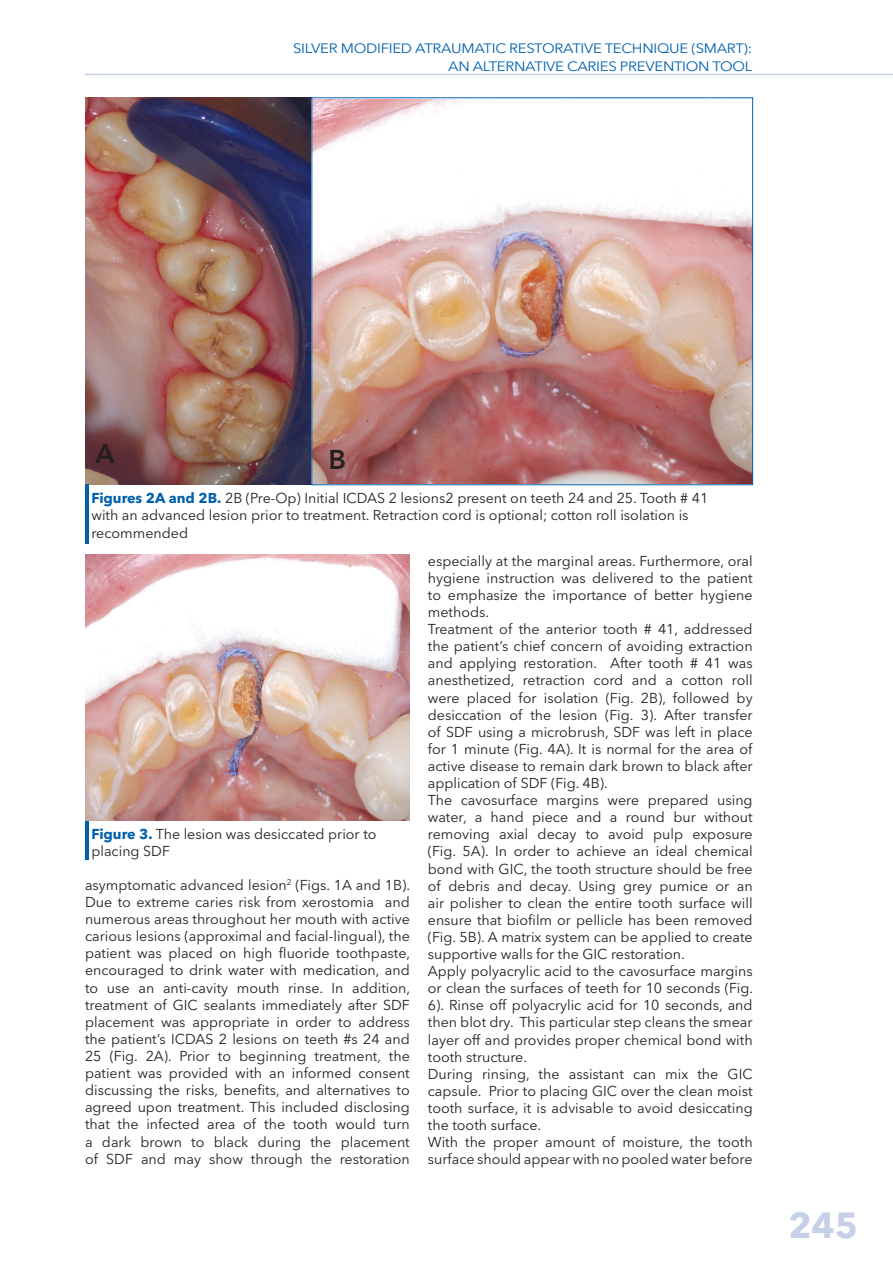
<style>
.page{position:relative;width:893px;height:1263px;background:#fff}
.page>*{position:absolute;margin:0;border:0;box-sizing:border-box;transform-origin:0 0}
.t1{font:700 36px "Avenir Next LT Pro";color:#c7d0e9}
.t2{font:600 27px "Avenir Next LT Pro";color:#231f20}
.Text_plain{font:14.25px/17.1px "Avenir Next LT Pro";color:#231f20;text-align:justify}
.Explicatie_foto{font:14.25px/17.1px "Avenir Next LT Pro";color:#231f20}
.t3{font:13.5px/18px "Avenir Next LT Pro";letter-spacing:-.02em;color:#0160ae;text-align:right;scale:1.11 1}
.s1{font-weight:700;color:#0160ae}
</style>
<div class="page">
<hr style="left:85px;top:74px;width:808px;height:1px;background:#c7d0e9">
<img style="left:85px;top:98px;width:666px;height:387px">
<hr style="left:85px;top:485px;width:4px;height:59px;background:#0160ae">
<hr style="left:85px;top:821px;width:4px;height:39px;background:#0160ae">
<img style="left:85px;top:555px;width:325px;height:266px">
<p class="t3" style="left:293px;top:39px;width:415px">SILVER MODIFIED ATRAUMATIC RESTORATIVE TECHNIQUE (SMART):<br>AN ALTERNATIVE CARIES PREVENTION TOOL</p>
<p class="t2" style="left:96px;top:437px;width:21px">A</p>
<p class="t2" style="left:328px;top:443px;width:19px">B</p>
<p class="Explicatie_foto" style="left:91px;top:490px;width:618px"><span class="s1">Figures 2A and 2B.</span> 2B (Pre-Op) Initial ICDAS 2 lesions2 present on teeth 24 and 25. Tooth # 41 with an advanced lesion prior to treatment. Retraction cord is optional; cotton roll isolation is recommended</p>
<p class="Explicatie_foto" style="left:91px;top:826px;width:287px"><span class="s1">Figure 3.</span> The lesion was desiccated prior to placing SDF</p>
<p class="Text_plain" style="left:85px;top:876px;width:327px">asymptomatic advanced lesion<sup>2</sup> (Figs. 1A and 1B).<br>Due to extreme caries risk from xerostomia and numerous areas throughout her mouth with active carious lesions (approximal and facial-lingual), the patient was placed on high fluoride toothpaste, encouraged to drink water with medication, and to use an anti-cavity mouth rinse. In addition, treatment of GIC sealants immediately after SDF placement was appropriate in order to address the patient’s ICDAS 2 lesions on teeth #s 24 and 25 (Fig. 2A). Prior to beginning treatment, the patient was provided with an informed consent discussing the risks, benefits, and alternatives to agreed upon treatment. This included disclosing that the infected area of the tooth would turn a dark brown to black during the placement of SDF and may show through the restoration</p>
<p class="Text_plain" style="left:428px;top:552px;width:326px">especially at the marginal areas. Furthermore, oral hygiene instruction was delivered to the patient to emphasize the importance of better hygiene methods.</p>
<p class="Text_plain" style="left:428px;top:620px;width:326px">Treatment of the anterior tooth # 41, addressed the patient’s chief concern of avoiding extraction and applying restoration. After tooth # 41 was anesthetized, retraction cord and a cotton roll were placed for isolation (Fig. 2B), followed by desiccation of the lesion (Fig. 3). After transfer of SDF using a microbrush, SDF was left in place for 1 minute (Fig. 4A). It is normal for the area of active disease to remain dark brown to black after application of SDF (Fig. 4B).</p>
<p class="Text_plain" style="left:428px;top:791px;width:326px">The cavosurface margins were prepared using water, a hand piece and a round bur without removing axial decay to avoid pulp exposure (Fig. 5A). In order to achieve an ideal chemical bond with GIC, the tooth structure should be free of debris and decay. Using grey pumice or an air polisher to clean the entire tooth surface will ensure that biofilm or pellicle has been removed (Fig. 5B). A matrix system can be applied to create supportive walls for the GIC restoration.</p>
<p class="Text_plain" style="left:428px;top:962px;width:327px">Apply polyacrylic acid to the cavosurface margins or clean the surfaces of teeth for 10 seconds (Fig.<br>6). Rinse off polyacrylic acid for 10 seconds, and then blot dry. This particular step cleans the smear layer off and provides proper chemical bond with tooth structure.</p>
<p class="Text_plain" style="left:428px;top:1065px;width:326px">During rinsing, the assistant can mix the GIC capsule. Prior to placing GIC over the clean moist tooth surface, it is advisable to avoid desiccating the tooth surface.</p>
<p class="Text_plain" style="left:428px;top:1133px;width:326px">With the proper amount of moisture, the tooth surface should appear with no pooled water before</p>
<h1 class="t1" style="left:788px;top:1204px;width:71px">245</h1>
</div>
